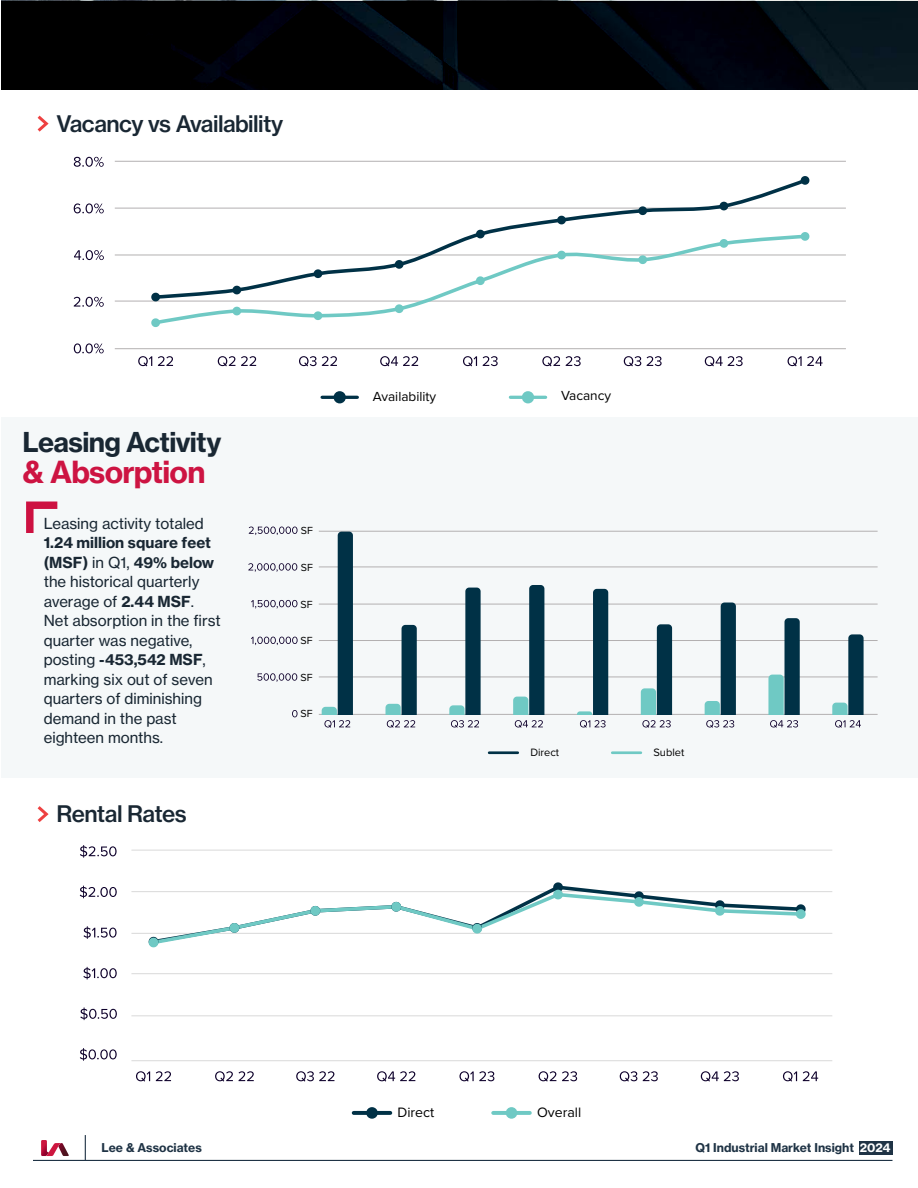
<style>
.page{position:relative;width:918px;height:1188px;background:#fff}
.page>*{position:absolute;margin:0;border:0;box-sizing:border-box;transform-origin:0 0}
.Subtitle__Right{font:30px "N Haas Grotesk TX Pro 75 Bd";letter-spacing:-.025em;color:#cd1442}
.Subtitle__Right-2{font:27px "N Haas Grotesk TX Pro 75 Bd";letter-spacing:-.025em;color:#192733}
.Headline__Left{font:22.5px "N Haas Grotesk TX Pro 65 Md";letter-spacing:-.025em;color:#192733}
.Byline__Right{font:15px/19.5px "N Haas Grotesk TX Pro 55 Rg";color:#192733}
.t1{font:14.1px "Proxima Nova";color:#000}
.t2{font:13.65px "Proxima Nova";color:#000}
.Byline__Right-2{font:12px "N Haas Grotesk TX Pro 75 Bd";color:#1f3345}
.t3{font:11.1px "Proxima Nova";color:#000}
.t4{font:10.65px "Proxima Nova";color:#000}
.s1{font-family:"N Haas Grotesk TX Pro 75 Bd"}
.s2{color:#fff}
</style>
<div class="page">
<div style="left:2px;top:417px;width:916px;height:360px;background:#f5f8f9"></div>
<svg style="left:37px;top:115px;width:12px;height:17px"></svg>
<svg style="left:37px;top:806px;width:12px;height:16px"></svg>
<hr style="left:115px;top:161px;width:731px;height:1px;background:#b3b0b1">
<svg style="left:74px;top:343px;width:30px;height:10px"></svg>
<svg style="left:74px;top:297px;width:30px;height:10px"></svg>
<svg style="left:74px;top:250px;width:30px;height:10px"></svg>
<svg style="left:74px;top:203px;width:30px;height:10px"></svg>
<svg style="left:74px;top:157px;width:30px;height:10px"></svg>
<svg style="left:138px;top:356px;width:14px;height:10px"></svg>
<svg style="left:158px;top:356px;width:15px;height:10px"></svg>
<svg style="left:218px;top:356px;width:17px;height:10px"></svg>
<svg style="left:241px;top:356px;width:15px;height:10px"></svg>
<svg style="left:299px;top:356px;width:38px;height:10px"></svg>
<svg style="left:380px;top:356px;width:38px;height:10px"></svg>
<svg style="left:463px;top:356px;width:14px;height:10px"></svg>
<svg style="left:483px;top:356px;width:15px;height:10px"></svg>
<svg style="left:542px;top:356px;width:18px;height:10px"></svg>
<svg style="left:566px;top:356px;width:15px;height:10px"></svg>
<svg style="left:624px;top:356px;width:17px;height:10px"></svg>
<svg style="left:647px;top:356px;width:15px;height:10px"></svg>
<svg style="left:705px;top:356px;width:38px;height:10px"></svg>
<svg style="left:788px;top:356px;width:35px;height:10px"></svg>
<hr style="left:115px;top:348px;width:731px;height:1px;background:#0e002b">
<hr style="left:115px;top:301px;width:731px;height:1px;background:#0e002b">
<hr style="left:115px;top:255px;width:731px;height:1px;background:#0e002b">
<hr style="left:115px;top:208px;width:731px;height:1px;background:#0e002b">
<hr style="left:115px;top:162px;width:731px;height:1px;background:#0e002b">
<svg style="left:151px;top:176px;width:658px;height:151px"></svg>
<hr style="left:322px;top:396px;width:35px;height:3px;background:#003146">
<div style="left:335px;top:393px;width:9px;height:9px;background:#003146;border-radius:50%"></div>
<div style="left:334px;top:391px;width:12px;height:12px;border:3px solid #003146;border-radius:50%"></div>
<hr style="left:510px;top:396px;width:36px;height:3px;background:#6fc9c4">
<div style="left:524px;top:393px;width:8px;height:9px;background:#6fc9c4;border-radius:50%"></div>
<div style="left:522px;top:391px;width:12px;height:12px;border:3px solid #6fc9c4;border-radius:50%"></div>
<hr style="left:113px;top:1054px;width:728px;height:1px;background:#0e002b">
<hr style="left:113px;top:1014px;width:728px;height:1px;background:#0e002b">
<hr style="left:113px;top:973px;width:728px;height:1px;background:#0e002b">
<hr style="left:113px;top:932px;width:728px;height:1px;background:#0e002b">
<hr style="left:113px;top:892px;width:728px;height:1px;background:#0e002b">
<hr style="left:113px;top:851px;width:728px;height:1px;background:#0e002b">
<hr style="left:130px;top:850px;width:702px;height:1px;background:#0e002b">
<hr style="left:131px;top:850px;width:701px;height:1px;background:#d9d9d9">
<hr style="left:131px;top:891px;width:701px;height:1px;background:#d9d9d9">
<hr style="left:131px;top:933px;width:701px;height:1px;background:#d9d9d9">
<hr style="left:131px;top:973px;width:701px;height:1px;background:#d9d9d9">
<hr style="left:131px;top:1016px;width:701px;height:1px;background:#d9d9d9">
<hr style="left:131px;top:1060px;width:701px;height:1px;background:#d9d9d9">
<svg style="left:80px;top:1048px;width:37px;height:13px"></svg>
<svg style="left:80px;top:1007px;width:37px;height:13px"></svg>
<svg style="left:83px;top:967px;width:34px;height:13px"></svg>
<svg style="left:84px;top:926px;width:33px;height:13px"></svg>
<svg style="left:80px;top:886px;width:37px;height:12px"></svg>
<svg style="left:80px;top:845px;width:37px;height:13px"></svg>
<svg style="left:136px;top:1071px;width:14px;height:11px"></svg>
<svg style="left:156px;top:1071px;width:15px;height:10px"></svg>
<svg style="left:215px;top:1071px;width:18px;height:11px"></svg>
<svg style="left:239px;top:1071px;width:15px;height:10px"></svg>
<svg style="left:296px;top:1071px;width:38px;height:11px"></svg>
<svg style="left:377px;top:1071px;width:38px;height:11px"></svg>
<svg style="left:459px;top:1071px;width:35px;height:11px"></svg>
<svg style="left:539px;top:1071px;width:17px;height:11px"></svg>
<svg style="left:562px;top:1071px;width:15px;height:10px"></svg>
<svg style="left:620px;top:1071px;width:17px;height:11px"></svg>
<svg style="left:643px;top:1071px;width:15px;height:10px"></svg>
<svg style="left:701px;top:1071px;width:38px;height:11px"></svg>
<svg style="left:783px;top:1071px;width:14px;height:11px"></svg>
<svg style="left:803px;top:1071px;width:15px;height:10px"></svg>
<svg style="left:149px;top:882px;width:657px;height:65px"></svg>
<svg style="left:354px;top:1111px;width:36px;height:4px"></svg>
<div style="left:367px;top:1108px;width:10px;height:10px;background:#003146;border-radius:50%"></div>
<div style="left:366px;top:1107px;width:12px;height:12px;border:2px solid #003146;border-radius:50%"></div>
<svg style="left:493px;top:1111px;width:37px;height:4px"></svg>
<div style="left:507px;top:1108px;width:9px;height:10px;background:#6fc9c4;border-radius:50%"></div>
<div style="left:506px;top:1107px;width:11px;height:12px;border:2px solid #6fc9c4;border-radius:50%"></div>
<hr style="left:319px;top:531px;width:559px;height:1px;background:#b3b0b1">
<hr style="left:319px;top:567px;width:559px;height:1px;background:#b3b0b1">
<hr style="left:319px;top:604px;width:559px;height:1px;background:#b3b0b1">
<hr style="left:319px;top:640px;width:559px;height:1px;background:#b3b0b1">
<hr style="left:319px;top:677px;width:559px;height:1px;background:#b3b0b1">
<hr style="left:319px;top:714px;width:559px;height:1px;background:#b3b0b1">
<hr style="left:489px;top:751px;width:29px;height:3px;background:#003146">
<hr style="left:612px;top:751px;width:29px;height:3px;background:#6fc9c4">
<svg style="left:292px;top:710px;width:6px;height:7px"></svg>
<svg style="left:257px;top:673px;width:40px;height:9px"></svg>
<svg style="left:251px;top:637px;width:47px;height:8px"></svg>
<svg style="left:251px;top:600px;width:46px;height:9px"></svg>
<svg style="left:248px;top:563px;width:49px;height:9px"></svg>
<svg style="left:249px;top:527px;width:49px;height:8px"></svg>
<svg style="left:324px;top:720px;width:26px;height:8px"></svg>
<svg style="left:387px;top:720px;width:28px;height:8px"></svg>
<svg style="left:451px;top:720px;width:28px;height:8px"></svg>
<svg style="left:515px;top:720px;width:28px;height:8px"></svg>
<svg style="left:580px;top:720px;width:26px;height:8px"></svg>
<svg style="left:642px;top:720px;width:29px;height:8px"></svg>
<svg style="left:706px;top:720px;width:28px;height:8px"></svg>
<svg style="left:770px;top:720px;width:28px;height:8px"></svg>
<svg style="left:835px;top:720px;width:26px;height:8px"></svg>
<hr style="left:322px;top:714px;width:542px;height:1px;background:#0e002b">
<hr style="left:322px;top:677px;width:542px;height:1px;background:#0e002b">
<hr style="left:322px;top:641px;width:542px;height:1px;background:#0e002b">
<hr style="left:322px;top:604px;width:542px;height:1px;background:#0e002b">
<hr style="left:322px;top:567px;width:542px;height:1px;background:#0e002b">
<hr style="left:322px;top:531px;width:542px;height:1px;background:#0e002b">
<svg style="left:322px;top:532px;width:31px;height:182px"></svg>
<svg style="left:386px;top:625px;width:31px;height:89px"></svg>
<svg style="left:449px;top:588px;width:32px;height:126px"></svg>
<svg style="left:513px;top:585px;width:31px;height:129px"></svg>
<svg style="left:577px;top:589px;width:31px;height:125px"></svg>
<svg style="left:641px;top:624px;width:31px;height:90px"></svg>
<svg style="left:705px;top:603px;width:31px;height:111px"></svg>
<svg style="left:768px;top:618px;width:32px;height:96px"></svg>
<svg style="left:832px;top:634px;width:32px;height:80px"></svg>
<hr style="left:33px;top:1160px;width:859px;height:1px;background:#1f3345">
<svg style="left:85px;top:1135px;width:1px;height:25px"></svg>
<div style="left:859px;top:1141px;width:33px;height:14px;background:#1f3345"></div>
<svg style="left:41px;top:1140px;width:28px;height:16px"></svg>
<img style="left:2px;top:1px;width:916px;height:88px">
<svg style="left:26px;top:502px;width:31px;height:31px"></svg>
<p class="Headline__Left" style="left:57px;top:110px;width:228px">Vacancy vs Availability</p>
<p class="Subtitle__Right-2" style="left:23px;top:425px;width:200px">Leasing Activity</p>
<p class="Subtitle__Right" style="left:23px;top:453px;width:184px">&amp; Absorption</p>
<p class="Byline__Right" style="left:44px;top:513px;width:178px">Leasing activity totaled<br><span class="s1">1.24 million square feet (MSF)</span> in Q1, <span class="s1">49% below </span>the historical quarterly average of <span class="s1">2.44 MSF</span>.<br>Net absorption in the first quarter was negative, posting <span class="s1">-453,542 MSF</span>, marking six out of seven quarters of diminishing demand in the past eighteen months.</p>
<p class="Headline__Left" style="left:57px;top:800px;width:132px">Rental Rates</p>
<p class="t4" style="left:301px;top:522px;width:14px">SF</p>
<p class="t4" style="left:301px;top:559px;width:14px">SF</p>
<p class="t4" style="left:300px;top:596px;width:14px">SF</p>
<p class="t4" style="left:300px;top:633px;width:14px">SF</p>
<p class="t4" style="left:300px;top:669px;width:14px">SF</p>
<p class="t4" style="left:300px;top:705px;width:14px">SF</p>
<p class="t2" style="left:373px;top:386px;width:65px">Availability</p>
<p class="t2" style="left:561px;top:386px;width:52px">Vacancy</p>
<p class="t3" style="left:530px;top:744px;width:30px">Direct</p>
<p class="t3" style="left:653px;top:744px;width:32px">Sublet</p>
<p class="t1" style="left:398px;top:1102px;width:38px">Direct</p>
<p class="t1" style="left:537px;top:1102px;width:46px">Overall</p>
<p class="Byline__Right-2" style="left:102px;top:1140px;width:102px">Lee &amp; Associates</p>
<p class="Byline__Right-2" style="left:696px;top:1140px;width:196px">Q1 Industrial Market Insight <span class="s2">2024</span></p>
</div>
